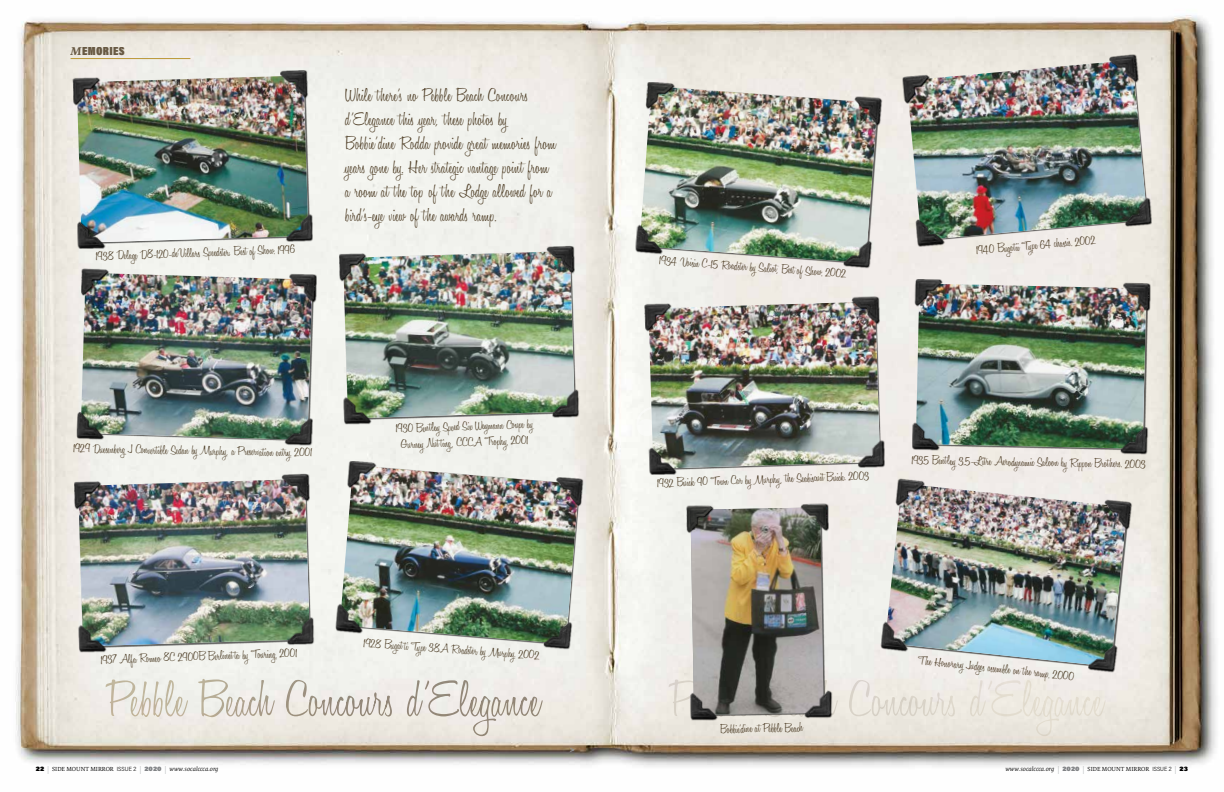
<style>
.page{position:relative;width:1224px;height:792px;background:#fff}
.page>*{position:absolute;margin:0;border:0;box-sizing:border-box;transform-origin:0 0}
.t1{font:300 19px/24px "Honey Script";letter-spacing:.01em;color:#4e3d25}
.t2{font:300 13px/16px "Honey Script";color:#4e3d25;text-align:center}
.t3{font:900 12px "Acumin Pro Cond";letter-spacing:.03em;color:#4e3d25}
.t4{font:italic 6.5px "Milo Serif OT";color:#000}
.s1{font-family:"Milo Serif OT";font-weight:700;font-style:italic;font-size:12.5px}
.s2{font-family:"Acumin Pro";font-weight:900;font-style:normal}
.s3{font-style:normal;font-size:8px;color:#a7a9ac}
.s4{font-style:normal}
.s5{font-family:"Acumin Pro Semi Cond";font-weight:300;font-style:normal;font-size:6px}
.s6{font-family:"Acumin Pro";font-weight:900;font-style:normal;color:#808285}
</style>
<div class="page">
<img style="left:15px;top:15px;width:1202px;height:752px">
<svg style="left:570px;top:748px;width:4px;height:4px"></svg>
<img style="left:916px;top:284px;width:230px;height:165px">
<div style="left:636px;top:302px;width:12px;height:167px;background:#f6f7f2"></div>
<img style="left:648px;top:302px;width:232px;height:167px">
<img style="left:81px;top:273px;width:231px;height:167px">
<img style="left:343px;top:251px;width:232px;height:167px">
<img style="left:77px;top:75px;width:231px;height:168px">
<img style="left:639px;top:86px;width:239px;height:177px">
<img style="left:907px;top:60px;width:240px;height:180px">
<hr style="left:71px;top:58px;width:119px;height:1px;background:#bb9735">
<img style="left:1122px;top:282px;width:33px;height:35px">
<svg style="left:851px;top:296px;width:1px;height:29px"></svg>
<img style="left:852px;top:295px;width:33px;height:35px">
<img style="left:288px;top:273px;width:33px;height:35px">
<img style="left:546px;top:245px;width:33px;height:35px">
<img style="left:280px;top:69px;width:33px;height:35px">
<img style="left:852px;top:95px;width:35px;height:37px">
<img style="left:1109px;top:53px;width:35px;height:37px">
<img style="left:913px;top:279px;width:32px;height:35px">
<svg style="left:644px;top:303px;width:28px;height:1px"></svg>
<img style="left:642px;top:304px;width:33px;height:35px">
<svg style="left:81px;top:268px;width:28px;height:1px"></svg>
<img style="left:79px;top:269px;width:32px;height:35px">
<img style="left:337px;top:253px;width:33px;height:35px">
<svg style="left:73px;top:77px;width:27px;height:1px"></svg>
<img style="left:71px;top:78px;width:32px;height:35px">
<img style="left:643px;top:82px;width:34px;height:36px">
<img style="left:900px;top:74px;width:35px;height:37px">
<img style="left:909px;top:420px;width:33px;height:33px">
<img style="left:646px;top:444px;width:33px;height:33px">
<img style="left:74px;top:409px;width:33px;height:33px">
<img style="left:341px;top:394px;width:33px;height:33px">
<img style="left:75px;top:218px;width:32px;height:33px">
<img style="left:633px;top:222px;width:34px;height:34px">
<img style="left:913px;top:214px;width:34px;height:35px">
<svg style="left:1120px;top:427px;width:1px;height:28px"></svg>
<img style="left:1121px;top:421px;width:31px;height:35px">
<img style="left:857px;top:434px;width:32px;height:35px">
<img style="left:285px;top:412px;width:32px;height:35px">
<img style="left:552px;top:384px;width:31px;height:35px">
<img style="left:286px;top:208px;width:31px;height:35px">
<img style="left:843px;top:234px;width:33px;height:36px">
<img style="left:1123px;top:192px;width:33px;height:36px">
<img style="left:78px;top:479px;width:232px;height:167px">
<img style="left:340px;top:465px;width:239px;height:179px">
<svg style="left:281px;top:474px;width:1px;height:28px"></svg>
<img style="left:282px;top:473px;width:32px;height:35px">
<img style="left:554px;top:476px;width:34px;height:37px">
<img style="left:72px;top:481px;width:33px;height:35px">
<img style="left:345px;top:461px;width:34px;height:36px">
<img style="left:76px;top:621px;width:33px;height:34px">
<img style="left:333px;top:601px;width:34px;height:34px">
<img style="left:287px;top:612px;width:31px;height:35px">
<img style="left:543px;top:615px;width:33px;height:36px">
<svg style="left:106px;top:679px;width:72px;height:38px;background:#e4e0d6"></svg>
<svg style="left:669px;top:507px;width:132px;height:210px;background:#eeece7"></svg>
<img style="left:690px;top:507px;width:134px;height:208px">
<img style="left:683px;top:502px;width:32px;height:34px">
<img style="left:801px;top:503px;width:32px;height:34px">
<img style="left:801px;top:689px;width:32px;height:32px">
<img style="left:688px;top:689px;width:32px;height:33px">
<img style="left:885px;top:483px;width:242px;height:184px">
<img style="left:1101px;top:499px;width:36px;height:37px">
<img style="left:893px;top:479px;width:35px;height:37px">
<img style="left:878px;top:618px;width:35px;height:36px">
<img style="left:1088px;top:637px;width:34px;height:37px">
<p class="t3" style="left:71px;top:44px;width:56px"><span class="s1">M</span>EMORIES</p>
<p class="t2" style="left:96px;top:249px;width:201px;rotate:-2deg">1938 Delage D8-120-deVillars Speedster, Best of Show. 1996</p>
<p class="t1" style="left:346px;top:84px;width:212px">While there’s no Pebble Beach Concours d’Elegance this year, these photos by Bobbie’dine Rodda provide great memories from years gone by. Her strategic vantage point from a room at the top of the Lodge allowed for a bird’s-eye view of the awards ramp.</p>
<p class="t2" style="left:74px;top:441px;width:241px;rotate:1deg">1929 Duesenberg J Convertible Sedan by Murphy, a Preservation entry. 2001</p>
<p class="t2" style="left:396px;top:421px;width:139px;rotate:-2deg">1930 Bentley Speed Six Weymann Coupe by<br>Gurney Nut ting, CCCA Trophy. 2001</p>
<p class="t2" style="left:101px;top:652px;width:199px;rotate:-2deg">1937 Alfa Romeo 8C 2900B Berlinet ta by Touring. 2001</p>
<p class="t2" style="left:364px;top:636px;width:178px;rotate:4deg">1928 Bugat ti Type 38A Roadster by Murphy. 2002</p>
<p class="t2" style="left:660px;top:253px;width:189px;rotate:4deg">1934 Voisin C-15 Roadster by Saliot, Best of Show. 2002</p>
<p class="t2" style="left:976px;top:243px;width:121px;rotate:-5deg">1940 Bugatii Type 64 chassis. 2002</p>
<p class="t2" style="left:657px;top:476px;width:214px;rotate:-2deg">1932 Buick 90 Town Car by Murphy, the Seabiscuit Buick. 2003</p>
<p class="t2" style="left:912px;top:452px;width:236px;rotate:1deg">1935 Bentley 3.5-Litre Aerodynamic Saloon by Rippon Brothers. 2003</p>
<p class="t2" style="left:720px;top:722px;width:84px;rotate:-1deg">Bobbie'dine at Pebble Beach</p>
<p class="t2" style="left:919px;top:653px;width:159px;rotate:6deg">The Honorary Judges assemble on the ramp. 2000</p>
<p class="t4" style="left:36px;top:765px;width:184px"><span class="s2">22</span> <span class="s3">|</span> <span class="s4">SIDE MOUNT MIRROR</span> <span class="s5">ISSUE 2</span> <span class="s3">|</span> <span class="s6">2020</span> <span class="s3">|</span> www.socalccca.org</p>
<p class="t4" style="left:1005px;top:765px;width:184px">www.socalccca.org <span class="s3">|</span> <span class="s6">2020</span> <span class="s3">|</span> <span class="s4">SIDE MOUNT MIRROR</span> <span class="s5">ISSUE 2</span> <span class="s3">|</span> <span class="s2">23</span></p>
</div>
